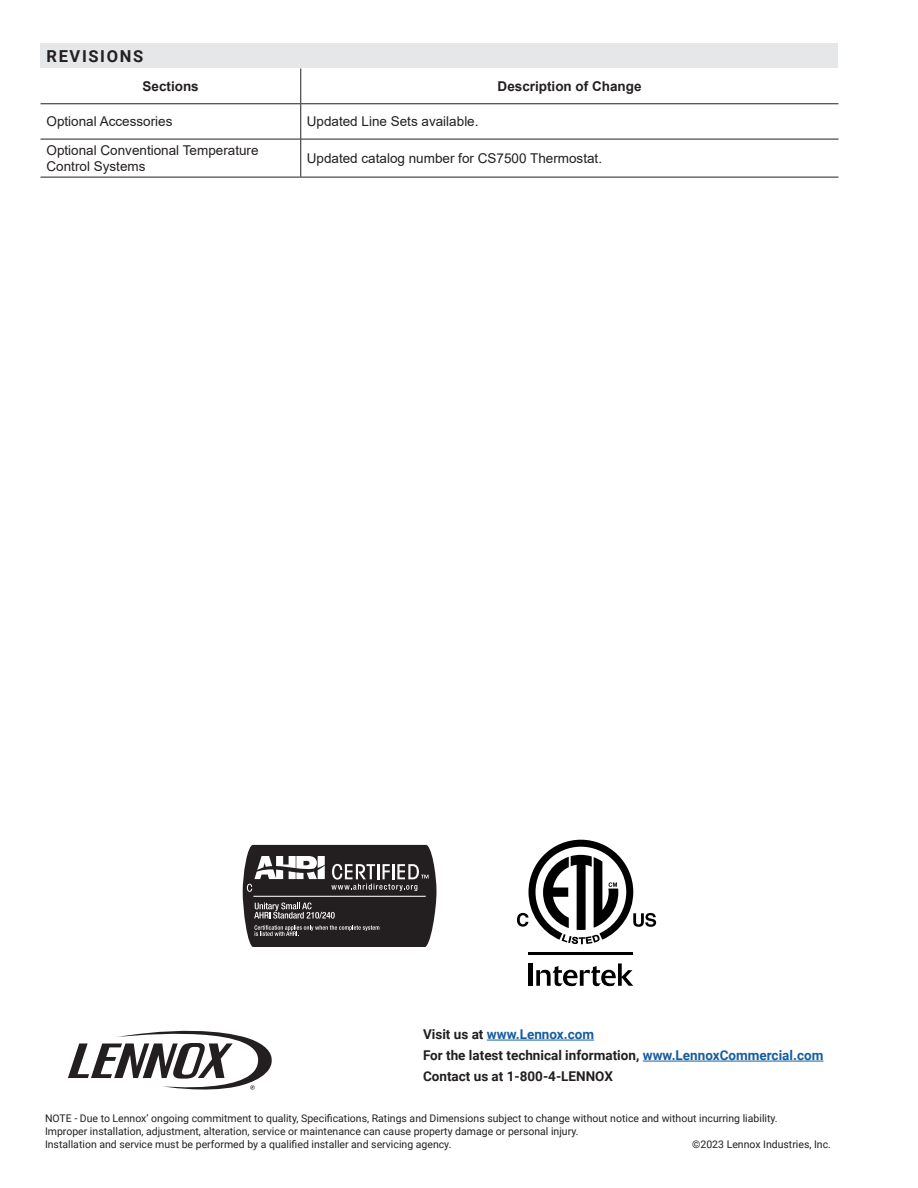
<style>
.page{position:relative;width:918px;height:1188px;background:#fff}
.page>*{position:absolute;margin:0;border:0;box-sizing:border-box;transform-origin:0 0}
.Roboto_Head_11_-_NO{font:700 16.5px "Roboto";letter-spacing:.1em;color:#231f20}
.Arial_Data_Cell_Left{font:13.5px/16.2px "Arial";color:#231f20}
.Roboto_Contact{font:700 13.5px/21px "Roboto";color:#231f20}
.Arial_Head_Cell{font:700 13.5px "Arial";color:#231f20}
.Roboto_Disclaimer{font:10.5px/12.6px "Roboto";color:#231f20}
.s1{color:#175d9e}
</style>
<div class="page">
<hr style="left:529px;top:963px;width:4px;height:23px;background:#000">
<svg style="left:536px;top:963px;width:97px;height:23px"></svg>
<hr style="left:529px;top:952px;width:104px;height:3px;background:#000">
<svg style="left:517px;top:840px;width:139px;height:104px"></svg>
<svg style="left:242px;top:844px;width:195px;height:103px;background:#4a4748"></svg>
<div style="left:40px;top:44px;width:798px;height:24px;background:#e6e7e9"></div>
<hr style="left:300px;top:68px;width:1px;height:35px;background:#231f20">
<hr style="left:40px;top:103px;width:261px;height:1px;background:#231f20">
<hr style="left:301px;top:103px;width:537px;height:1px;background:#231f20">
<hr style="left:300px;top:104px;width:1px;height:35px;background:#231f20">
<hr style="left:40px;top:139px;width:261px;height:1px;background:#231f20">
<hr style="left:301px;top:139px;width:537px;height:1px;background:#231f20">
<hr style="left:300px;top:139px;width:1px;height:38px;background:#231f20">
<hr style="left:40px;top:177px;width:261px;height:1px;background:#231f20">
<hr style="left:301px;top:177px;width:537px;height:1px;background:#231f20">
<svg style="left:68px;top:1030px;width:204px;height:60px"></svg>
<hr style="left:487px;top:1040px;width:107px;height:1px;background:#175d9e">
<hr style="left:643px;top:1061px;width:180px;height:1px;background:#175d9e">
<p class="Roboto_Head_11_-_NO" style="left:46px;top:44px;width:98px">REVISIONS</p>
<p class="Arial_Head_Cell" style="left:142px;top:77px;width:58px">Sections</p>
<p class="Arial_Head_Cell" style="left:498px;top:77px;width:146px">Description of Change</p>
<p class="Arial_Data_Cell_Left" style="left:46px;top:113px;width:128px">Optional Accessories</p>
<p class="Arial_Data_Cell_Left" style="left:307px;top:113px;width:173px">Updated Line Sets available.</p>
<p class="Arial_Data_Cell_Left" style="left:46px;top:142px;width:214px">Optional Conventional Temperature<br>Control Systems</p>
<p class="Arial_Data_Cell_Left" style="left:307px;top:150px;width:297px">Updated catalog number for CS7500 Thermostat.</p>
<p class="Roboto_Contact" style="left:423px;top:1023px;width:402px">Visit us at <span class="s1">www.Lennox.com<br></span>For the latest technical information, <span class="s1">www.LennoxCommercial.com<br></span>Contact us at 1-800-4-LENNOX</p>
<p class="Roboto_Disclaimer" style="left:45px;top:1112px;width:734px">NOTE - Due to Lennox’ ongoing commitment to quality, Specifications, Ratings and Dimensions subject to change without notice and without incurring liability.<br>Improper installation, adjustment, alteration, service or maintenance can cause property damage or personal injury.<br>Installation and service must be performed by a qualified installer and servicing agency.</p>
<p class="Roboto_Disclaimer" style="left:692px;top:1137px;width:140px">©2023 Lennox Industries, Inc.</p>
</div>
